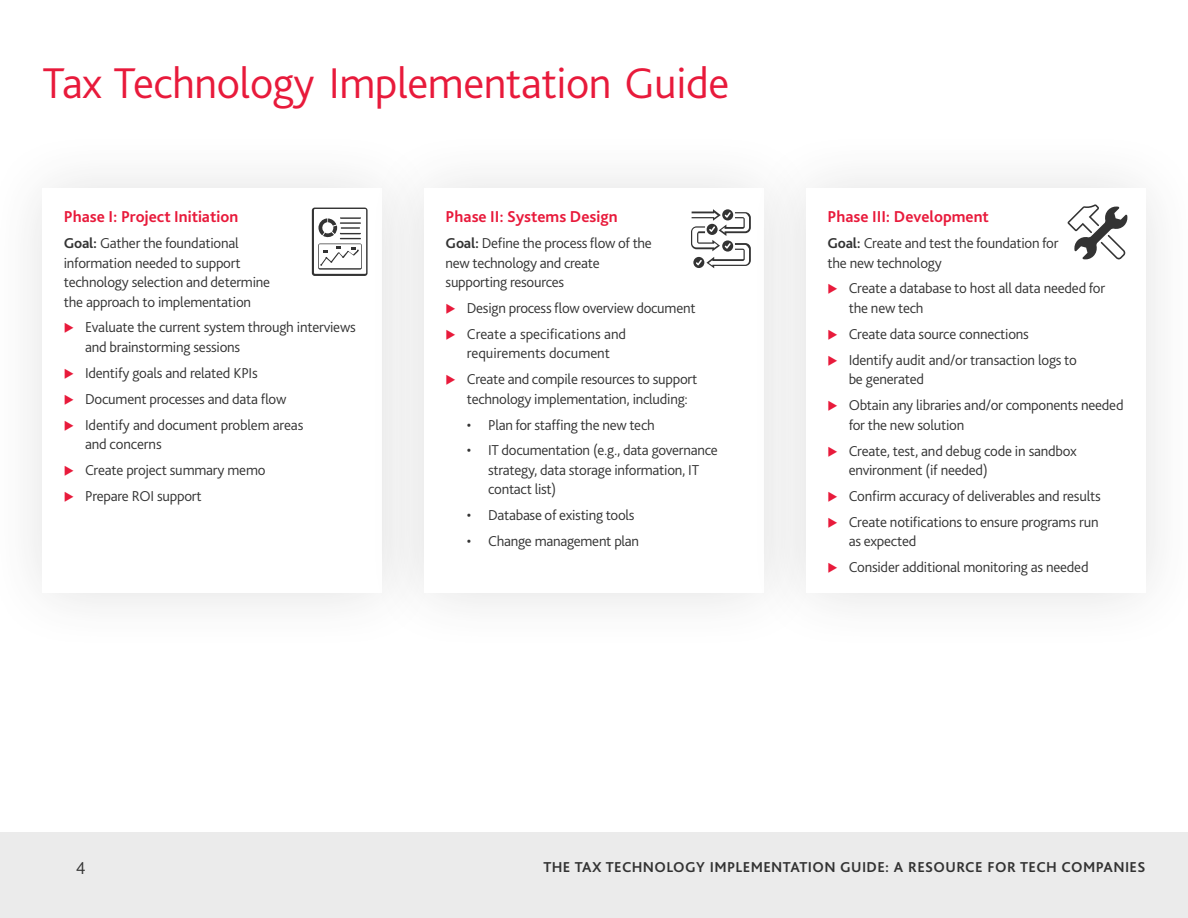
<style>
.page{position:relative;width:1188px;height:918px;background:#fff}
.page>*{position:absolute;margin:0;border:0;box-sizing:border-box;transform-origin:0 0}
.t1{font:300 45px "Bliss Pro";letter-spacing:-.01em;color:#e81a3b}
.t2{font:300 18px "Bliss Pro";color:#333}
.t3{font:700 16.5px "Bliss Pro";color:#e81a3b}
.t4{font:300 15px/26px "Bliss Pro";letter-spacing:-.015em;color:#333}
.t5{font:700 15px "Bliss Pro";letter-spacing:.025em;color:#333}
.s1{font-weight:700}
</style>
<div class="page">
<div style="left:0;top:128px;width:442px;height:525px;background:#fbfbfb"></div>
<div style="left:43px;top:188px;width:339px;height:405px;background:#fff"></div>
<svg style="left:312px;top:208px;width:52px;height:68px"></svg>
<div style="left:364px;top:128px;width:459px;height:525px;background:#fafafa"></div>
<div style="left:424px;top:188px;width:340px;height:405px;background:#fff"></div>
<svg style="left:691px;top:209px;width:55px;height:59px"></svg>
<div style="left:746px;top:128px;width:442px;height:525px;background:#fafafa"></div>
<div style="left:806px;top:188px;width:339px;height:405px;background:#fff"></div>
<svg style="left:1067px;top:204px;width:61px;height:56px"></svg>
<div style="left:0;top:833px;width:1188px;height:85px;background:#ebebeb"></div>
<h1 class="t1" style="left:43px;top:55px;width:688px">Tax Technology Implementation Guide</h1>
<p class="t3" style="left:64px;top:207px;width:176px">Phase I: Project Initiation</p>
<p class="t4" style="left:64px;top:233px;width:208px;line-height:19.5px"><span class="s1">Goal:</span> Gather the foundational information needed to support technology selection and determine the approach to implementation</p>
<p class="t4" style="left:85px;top:317px;width:272px;line-height:19.5px">Evaluate the current system through interviews and brainstorming sessions</p>
<p class="t4" style="left:85px;top:360px;width:220px">Identify goals and related KPIs<br>Document processes and data flow<br>Identify and document problem areas</p>
<p class="t4" style="left:85px;top:431px;width:182px">and concerns<br>Create project summary memo<br>Prepare ROI support</p>
<p class="t3" style="left:446px;top:207px;width:173px">Phase II: Systems Design</p>
<p class="t4" style="left:446px;top:233px;width:208px;line-height:19.5px"><span class="s1">Goal:</span> Define the process flow of the new technology and create supporting resources</p>
<p class="t4" style="left:467px;top:295px;width:230px">Design process flow overview document<br>Create a specifications and</p>
<p class="t4" style="left:467px;top:340px;width:232px">requirements document<br>Create and compile resources to support</p>
<p class="t4" style="left:467px;top:385px;width:223px">technology implementation, including:</p>
<p class="t4" style="left:467px;top:411px;width:189px">• Plan for staffing the new tech</p>
<p class="t4" style="left:488px;top:440px;width:231px;line-height:19.5px;text-indent:-21px">• IT documentation (e.g., data governance strategy, data storage information, IT contact list)</p>
<p class="t4" style="left:467px;top:502px;width:169px">• Database of existing tools</p>
<p class="t4" style="left:467px;top:528px;width:174px">• Change management plan</p>
<p class="t3" style="left:827px;top:207px;width:163px">Phase III: Development</p>
<p class="t4" style="left:827px;top:233px;width:233px;line-height:19.5px"><span class="s1">Goal:</span> Create and test the foundation for the new technology</p>
<p class="t4" style="left:849px;top:278px;width:258px;line-height:19.5px">Create a database to host all data needed for the new tech</p>
<p class="t4" style="left:849px;top:321px;width:230px">Create data source connections<br>Identify audit and/or transaction logs to</p>
<p class="t4" style="left:849px;top:366px;width:276px">be generated<br>Obtain any libraries and/or components needed</p>
<p class="t4" style="left:849px;top:411px;width:230px">for the new solution<br>Create, test, and debug code in sandbox</p>
<p class="t4" style="left:849px;top:457px;width:254px">environment (if needed)<br>Confirm accuracy of deliverables and results<br>Create notifications to ensure programs run</p>
<p class="t4" style="left:849px;top:528px;width:241px">as expected<br>Consider additional monitoring as needed</p>
<p class="t2" style="left:76px;top:857px;width:11px">4</p>
<p class="t5" style="left:543px;top:857px;width:604px">THE TAX TECHNOLOGY IMPLEMENTATION GUIDE: A RESOURCE FOR TECH COMPANIES</p>
</div>
